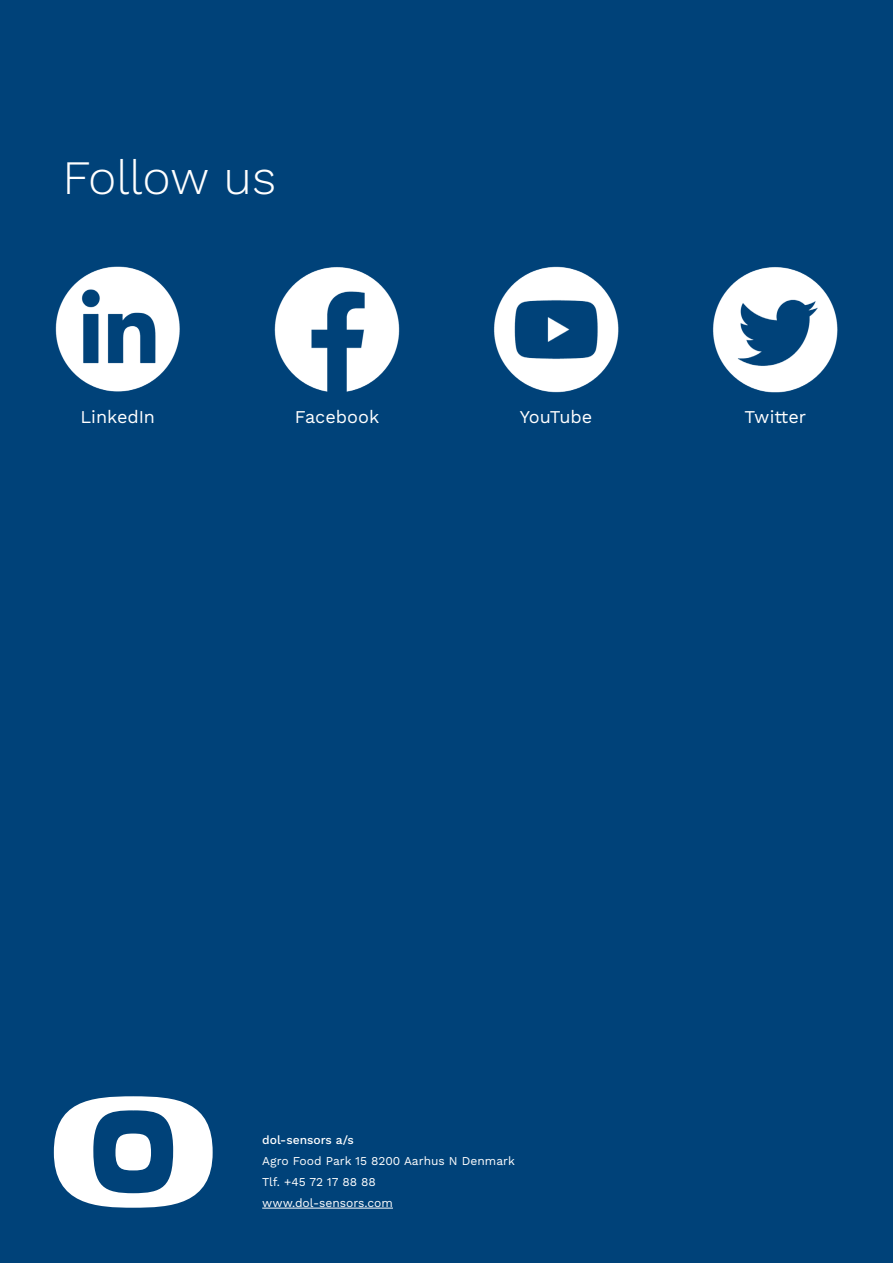
<style>
.page{position:relative;width:893px;height:1263px;background:#004279}
.page>*{position:absolute;margin:0;border:0;box-sizing:border-box;transform-origin:0 0}
.t1{font:300 48px "Work Sans";color:#fff}
.t2{font:18px "Work Sans";color:#fff}
.t3{font:18px "Work Sans";letter-spacing:-.03em;color:#fff}
.t4{font:12px "Work Sans";color:#fff}
.t5{font:500 12px "Work Sans";color:#fff}
</style>
<div class="page">
<svg style="left:54px;top:1096px;width:159px;height:112px"></svg>
<div style="left:115px;top:1133px;width:36px;height:37px;background:#fff;border-radius:50%"></div>
<hr style="left:262px;top:1208px;width:131px;height:1px;background:#fff">
<img style="left:55px;top:266px;width:125px;height:126px">
<img style="left:494px;top:266px;width:125px;height:127px">
<img style="left:274px;top:267px;width:126px;height:125px">
<img style="left:713px;top:267px;width:125px;height:126px">
<p class="t1" style="left:63px;top:149px;width:215px">Follow us</p>
<p class="t2" style="left:80px;top:406px;width:76px">LinkedIn</p>
<p class="t2" style="left:295px;top:406px;width:86px">Facebook</p>
<p class="t3" style="left:520px;top:406px;width:74px">YouTube</p>
<p class="t2" style="left:745px;top:406px;width:63px">Twitter</p>
<p class="t5" style="left:262px;top:1133px;width:93px">dol-sensors a/s</p>
<p class="t4" style="left:262px;top:1154px;width:254px">Agro Food Park 15 8200 Aarhus N Denmark</p>
<p class="t4" style="left:262px;top:1175px;width:115px">Tlf. +45 72 17 88 88</p>
<p class="t4" style="left:262px;top:1196px;width:132px">www.dol-sensors.com</p>
</div>
